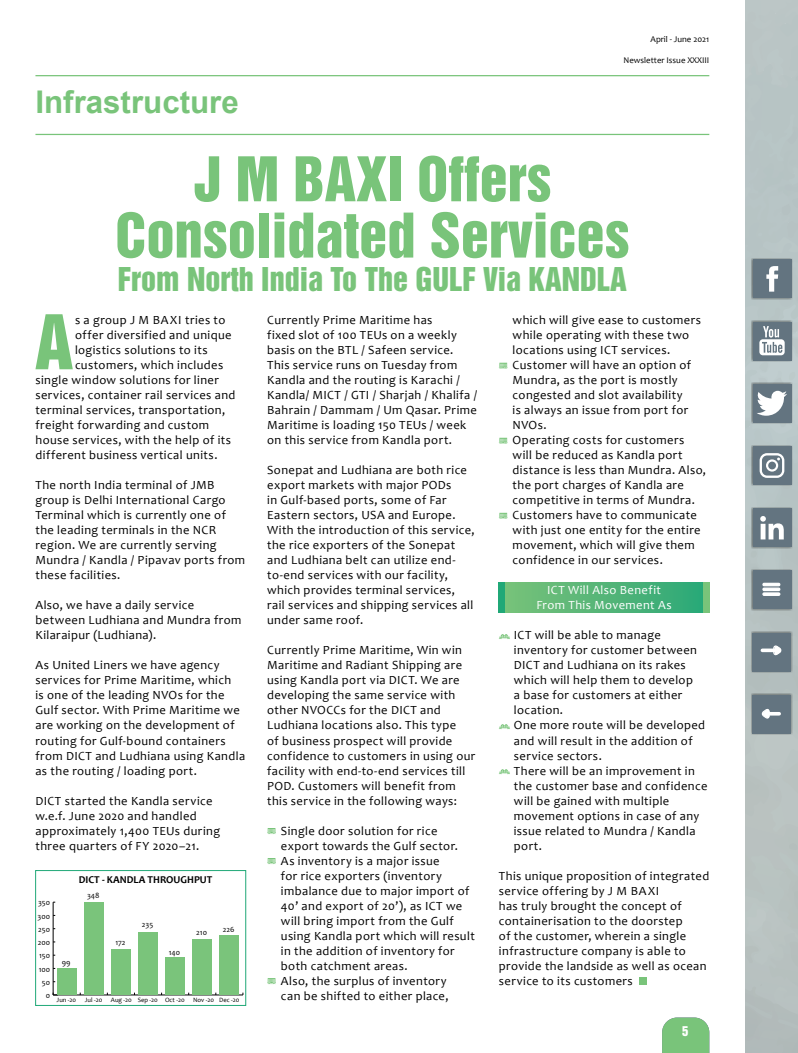
<style>
.page{position:relative;width:798px;height:1053px;background:#fff}
.page>*{position:absolute;margin:0;border:0;box-sizing:border-box;transform-origin:0 0}
.t1{font:68.88px "Helvetica Inserat";color:#79c47a}
.t2{font:56.25px/56.2px "Helvetica Inserat";color:#79c47a;text-align:center}
.t3{font:700 31.25px "Arial";color:#79c47a}
.t4{font:30px "Helvetica Inserat";color:#79c47a}
.t5{font:12.5px/15px "Candara";letter-spacing:.035em;color:#000}
.t6{font:12.5px/15px "Candara";letter-spacing:.035em;color:#fff;text-align:center}
.t7{font:12.5px "Helvetica Inserat";color:#fff}
.t8{font:700 10.5px "Candara";color:#000}
.t9{font:8.75px "Candara";color:#000}
.t10{font:7.88px "Candara";color:#000}
.t11{font:6.62px "Candara";color:#000}
</style>
<div class="page">
<hr style="left:35px;top:75px;width:674px;height:1px;background:#79c47a">
<hr style="left:35px;top:134px;width:674px;height:1px;background:#79c47a">
<svg style="left:662px;top:1017px;width:47px;height:35px;background:#81c683"></svg>
<svg style="left:498px;top:582px;width:211px;height:31px;background:#52b578"></svg>
<div style="left:639px;top:977px;width:7px;height:7px;background:#79c47a"></div>
<hr style="left:53px;top:994px;width:190px;height:1px;background:#000">
<hr style="left:53px;top:902px;width:1px;height:92px;background:#000">
<div style="left:57px;top:968px;width:19px;height:26px;background:#7ac47b"></div>
<div style="left:84px;top:902px;width:19px;height:92px;background:#7ac47b"></div>
<div style="left:111px;top:949px;width:20px;height:45px;background:#7ac47b"></div>
<div style="left:138px;top:932px;width:20px;height:62px;background:#7ac47b"></div>
<div style="left:165px;top:957px;width:20px;height:37px;background:#7ac47b"></div>
<div style="left:192px;top:939px;width:20px;height:55px;background:#7ac47b"></div>
<div style="left:219px;top:934px;width:20px;height:60px;background:#7ac47b"></div>
<div style="left:35px;top:870px;width:211px;height:135px;border:1px solid #20a877"></div>
<svg style="left:499px;top:363px;width:8px;height:6px"></svg>
<svg style="left:499px;top:438px;width:8px;height:6px"></svg>
<svg style="left:499px;top:513px;width:8px;height:6px"></svg>
<svg style="left:267px;top:828px;width:9px;height:6px"></svg>
<svg style="left:267px;top:858px;width:9px;height:6px"></svg>
<svg style="left:267px;top:978px;width:9px;height:6px"></svg>
<svg style="left:499px;top:634px;width:11px;height:5px"></svg>
<svg style="left:499px;top:769px;width:11px;height:5px"></svg>
<svg style="left:499px;top:724px;width:11px;height:5px"></svg>
<svg style="left:745px;top:0;width:53px;height:1052px;background:#a9b5b7"></svg>
<h3 class="t3" style="left:35px;top:80px;width:205px">Infrastructure</h3>
<p class="t9" style="left:650px;top:33px;width:60px">April - June 2021</p>
<p class="t9" style="left:623px;top:54px;width:87px">Newsletter Issue XXXIII</p>
<h2 class="t2" style="left:115px;top:152px;width:516px">J M BAXI Offers<br>Consolidated Services</h2>
<h3 class="t4" style="left:118px;top:261px;width:510px">From North India To The GULF Via KANDLA</h3>
<h1 class="t1" style="left:35px;top:301px;width:40px">A</h1>
<p class="t5" style="left:75px;top:312px;width:152px">s a group J M BAXI tries to</p>
<p class="t5" style="left:75px;top:327px;width:158px">offer diversified and unique</p>
<p class="t5" style="left:75px;top:342px;width:134px">logistics solutions to its</p>
<p class="t5" style="left:75px;top:357px;width:150px">customers, which includes</p>
<p class="t5" style="left:35px;top:372px;width:185px">single window solutions for liner</p>
<p class="t5" style="left:35px;top:387px;width:201px">services, container rail services and</p>
<p class="t5" style="left:35px;top:402px;width:191px">terminal services, transportation,</p>
<p class="t5" style="left:35px;top:417px;width:175px">freight forwarding and custom</p>
<p class="t5" style="left:35px;top:432px;width:197px">house services, with the help of its</p>
<p class="t5" style="left:35px;top:447px;width:183px">different business vertical units.</p>
<p class="t5" style="left:35px;top:477px;width:211px">The north India terminal of JMB group is Delhi International Cargo<br>Terminal which is currently one of the leading terminals in the NCR region. We are currently serving<br>Mundra / Kandla / Pipavav ports from these facilities.</p>
<p class="t5" style="left:35px;top:597px;width:207px">Also, we have a daily service between Ludhiana and Mundra from<br>Kilaraipur (Ludhiana).</p>
<p class="t5" style="left:35px;top:657px;width:211px">As United Liners we have agency services for Prime Maritime, which<br>is one of the leading NVOs for the Gulf sector. With Prime Maritime we are working on the development of routing for Gulf-bound containers from DICT and Ludhiana using Kandla as the routing / loading port.</p>
<p class="t5" style="left:35px;top:792px;width:186px">DICT started the Kandla service w.e.f. June 2020 and handled approximately 1,400 TEUs during three quarters of FY 2020–21.</p>
<p class="t10" style="left:38px;top:897px;width:14px">350</p>
<p class="t10" style="left:38px;top:911px;width:14px">300</p>
<p class="t10" style="left:38px;top:924px;width:13px">250</p>
<p class="t10" style="left:38px;top:937px;width:14px">200</p>
<p class="t8" style="left:79px;top:873px;width:135px">DICT - KANDLA THROUGHPUT</p>
<p class="t10" style="left:87px;top:890px;width:14px">348</p>
<p class="t10" style="left:115px;top:937px;width:12px">172</p>
<p class="t10" style="left:142px;top:919px;width:13px">235</p>
<p class="t10" style="left:196px;top:927px;width:12px">210</p>
<p class="t10" style="left:223px;top:924px;width:13px">226</p>
<p class="t10" style="left:169px;top:947px;width:13px">140</p>
<p class="t10" style="left:39px;top:950px;width:12px">150</p>
<p class="t10" style="left:62px;top:957px;width:10px">99</p>
<p class="t11" style="left:57px;top:995px;width:21px">Jun -20</p>
<p class="t11" style="left:85px;top:995px;width:19px">Jul -20</p>
<p class="t11" style="left:111px;top:995px;width:130px">Aug -20 Sep -20 Oct -20 Nov -20 Dec -20</p>
<p class="t10" style="left:39px;top:964px;width:13px">100</p>
<p class="t10" style="left:42px;top:977px;width:10px">50</p>
<p class="t10" style="left:46px;top:990px;width:6px">0</p>
<p class="t5" style="left:267px;top:312px;width:211px">Currently Prime Maritime has<br>fixed slot of 100 TEUs on a weekly basis on the BTL / Safeen service.<br>This service runs on Tuesday from Kandla and the routing is Karachi / Kandla/ MICT / GTI / Sharjah / Khalifa / Bahrain / Dammam / Um Qasar. Prime Maritime is loading 150 TEUs / week on this service from Kandla port.</p>
<p class="t5" style="left:267px;top:462px;width:209px">Sonepat and Ludhiana are both rice export markets with major PODs<br>in Gulf-based ports, some of Far Eastern sectors, USA and Europe.<br>With the introduction of this service, the rice exporters of the Sonepat and Ludhiana belt can utilize end&shy;to-end services with our facility, which provides terminal services, rail services and shipping services all under same roof.</p>
<p class="t5" style="left:267px;top:642px;width:209px">Currently Prime Maritime, Win win Maritime and Radiant Shipping are using Kandla port via DICT. We are developing the same service with other NVOCCs for the DICT and Ludhiana locations also. This type<br>of business prospect will provide confidence to customers in using our facility with end-to-end services till POD. Customers will benefit from this service in the following ways:</p>
<p class="t5" style="left:281px;top:822px;width:195px">Single door solution for rice export towards the Gulf sector.<br>As inventory is a major issue<br>for rice exporters (inventory imbalance due to major import of<br>40’ and export of 20’), as ICT we will bring import from the Gulf using Kandla port which will result in the addition of inventory for both catchment areas.<br>Also, the surplus of inventory<br>can be shifted to either place,</p>
<p class="t5" style="left:512px;top:312px;width:195px">which will give ease to customers while operating with these two locations using ICT services.<br>Customer will have an option of<br>Mundra, as the port is mostly congested and slot availability<br>is always an issue from port for<br>NVOs.<br>Operating costs for customers will be reduced as Kandla port distance is less than Mundra. Also, the port charges of Kandla are competitive in terms of Mundra.<br>Customers have to communicate with just one entity for the entire movement, which will give them confidence in our services.</p>
<p class="t6" style="left:536px;top:582px;width:137px">ICT Will Also Benefit<br>From This Movement As</p>
<p class="t5" style="left:513px;top:627px;width:195px">ICT will be able to manage inventory for customer between<br>DICT and Ludhiana on its rakes which will help them to develop<br>a base for customers at either location.<br>One more route will be developed and will result in the addition of service sectors.<br>There will be an improvement in the customer base and confidence will be gained with multiple movement options in case of any issue related to Mundra / Kandla port.</p>
<p class="t5" style="left:498px;top:867px;width:212px">This unique proposition of integrated service offering by J M BAXI<br>has truly brought the concept of containerisation to the doorstep<br>of the customer, wherein a single infrastructure company is able to provide the landside as well as ocean service to its customers</p>
<p class="t7" style="left:681px;top:1023px;width:8px">5</p>
</div>
